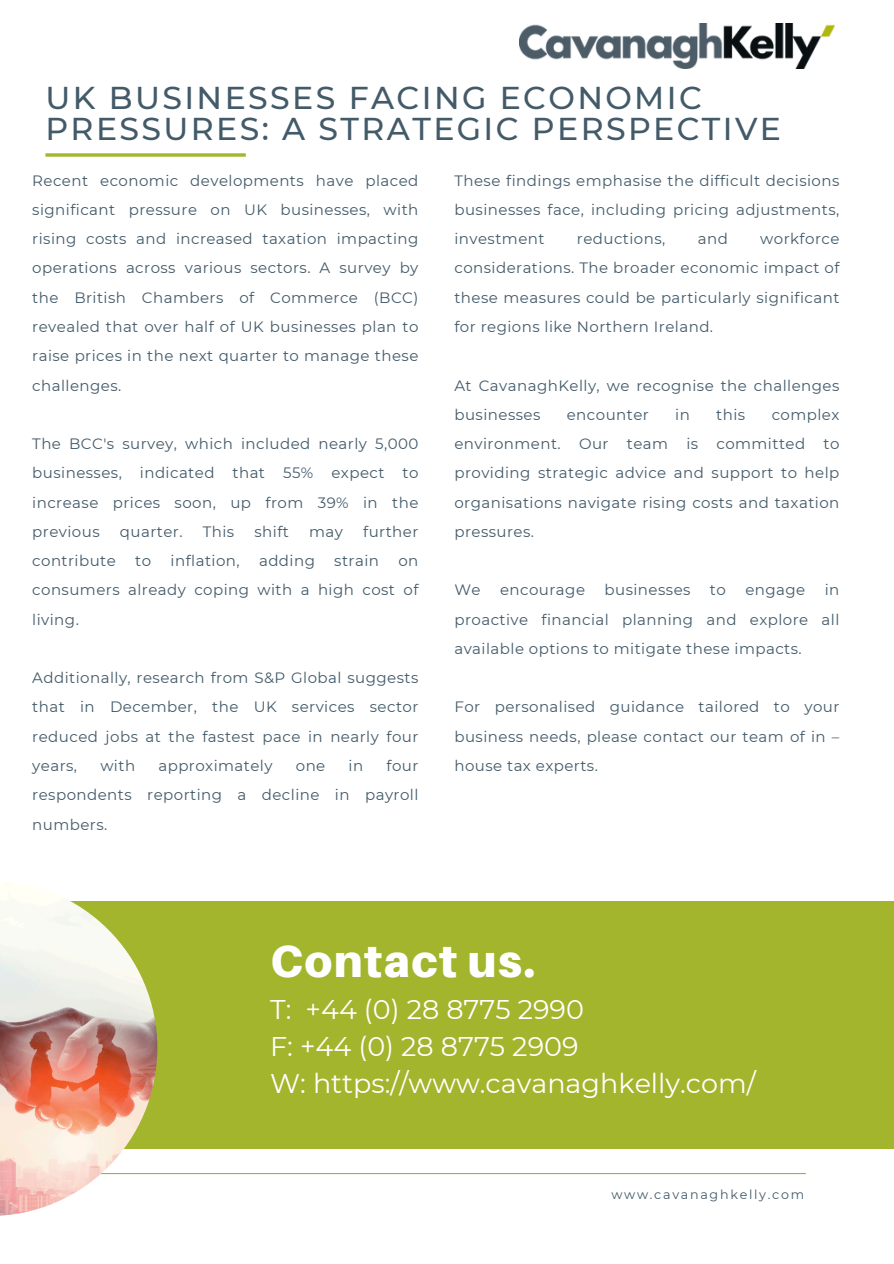
<style>
.page{position:relative;width:894px;height:1264px;background:#fff}
.page>*{position:absolute;margin:0;border:0;box-sizing:border-box;transform-origin:0 0}
.t1{font:900 45px "Aileron";letter-spacing:.03em;color:#fff}
.t2{font:500 31.5px/31.5px "Montserrat";letter-spacing:.075em;color:#435a69}
.t3{font:27px/37.2px "Montserrat";color:#fff}
.t4{font:15px/29.2px "Montserrat";letter-spacing:.03em;color:#435a69;text-align:justify}
.t5{font:12.6px "Montserrat";letter-spacing:.135em;color:#435a69}
</style>
<div class="page">
<svg style="left:45px;top:153px;width:201px;height:4px"></svg>
<hr style="left:91px;top:1172px;width:714px;height:2px;background:#a2b52d">
<img style="left:519px;top:23px;width:315px;height:45px">
<div style="left:0;top:901px;width:893px;height:247px;background:#a2b52d"></div>
<img style="left:0;top:901px;width:157px;height:314px">
<p class="t2" style="left:45px;top:82px;width:737px">UK BUSINESSES FACING ECONOMIC<br>PRESSURES: A STRATEGIC PERSPECTIVE</p>
<p class="t4" style="left:32px;top:166px;width:387px">Recent economic developments have placed significant pressure on UK businesses, with rising costs and increased taxation impacting operations across various sectors. A survey by the British Chambers of Commerce (BCC) revealed that over half of UK businesses plan to raise prices in the next quarter to manage these challenges.</p>
<h4 class="t4" style="left:32px;top:429px;width:387px">The BCC's survey, which included nearly 5,000 businesses, indicated that 55% expect to increase prices soon, up from 39% in the previous</h4>
<h4 class="t4" style="left:120px;top:517px;width:64px">quarter.</h4>
<h4 class="t4" style="left:203px;top:517px;width:33px">This</h4>
<h4 class="t4" style="left:254px;top:517px;width:36px">shift</h4>
<h4 class="t4" style="left:309px;top:517px;width:35px">may</h4>
<h4 class="t4" style="left:363px;top:517px;width:57px">further</h4>
<h4 class="t4" style="left:32px;top:546px;width:85px">contribute</h4>
<h4 class="t4" style="left:135px;top:546px;width:17px">to</h4>
<h4 class="t4" style="left:170px;top:546px;width:71px">inflation,</h4>
<h4 class="t4" style="left:259px;top:546px;width:57px">adding</h4>
<h4 class="t4" style="left:334px;top:546px;width:46px">strain</h4>
<h4 class="t4" style="left:32px;top:546px;width:387px;text-indent:366px">on consumers already coping with a high cost of living.</h4>
<h4 class="t4" style="left:32px;top:663px;width:387px">Additionally, research from S&amp;P Global suggests that in December, the UK services sector reduced jobs at the fastest pace in nearly four years,</h4>
<h4 class="t4" style="left:32px;top:751px;width:387px;text-indent:354px">four respondents reporting a decline in payroll numbers.</h4>
<h4 class="t4" style="left:100px;top:751px;width:36px">with</h4>
<h4 class="t4" style="left:158px;top:751px;width:116px">approximately</h4>
<h4 class="t4" style="left:296px;top:751px;width:31px">one</h4>
<h4 class="t4" style="left:348px;top:751px;width:16px">in</h4>
<h4 class="t4" style="left:454px;top:166px;width:386px">These findings emphasise the difficult decisions businesses face, including pricing adjustments, investment</h4>
<h4 class="t4" style="left:454px;top:224px;width:386px;text-indent:305px">workforce considerations. The broader economic impact of these measures could be particularly significant for regions like Northern Ireland.</h4>
<h4 class="t4" style="left:576px;top:224px;width:90px">reductions,</h4>
<h4 class="t4" style="left:697px;top:224px;width:32px">and</h4>
<h4 class="t4" style="left:454px;top:370px;width:386px">At CavanaghKelly, we recognise the challenges businesses</h4>
<h4 class="t4" style="left:454px;top:400px;width:386px;text-indent:317px">complex environment. Our team is committed to providing strategic advice and support to help organisations navigate rising costs and taxation pressures.</h4>
<h4 class="t4" style="left:566px;top:400px;width:84px">encounter</h4>
<h4 class="t4" style="left:675px;top:400px;width:16px">in</h4>
<h4 class="t4" style="left:716px;top:400px;width:30px">this</h4>
<h4 class="t4" style="left:454px;top:575px;width:28px">We</h4>
<h4 class="t4" style="left:500px;top:575px;width:86px">encourage</h4>
<h4 class="t4" style="left:604px;top:575px;width:87px">businesses</h4>
<h4 class="t4" style="left:709px;top:575px;width:17px">to</h4>
<h4 class="t4" style="left:745px;top:575px;width:61px">engage</h4>
<h4 class="t4" style="left:454px;top:575px;width:386px;text-indent:370px">in proactive financial planning and explore all available options to mitigate these impacts.</h4>
<h4 class="t4" style="left:454px;top:692px;width:386px">For personalised guidance tailored to your business needs, please contact our team of in – house tax experts.</h4>
<h4 class="t1" style="left:270px;top:933px;width:266px">Contact us.</h4>
<p class="t3" style="left:270px;top:990px;width:487px">T: +44 (0) 28 8775 2990<br>F: +44 (0) 28 8775 2909<br>W: https://www.cavanaghkelly.com/</p>
<h2 class="t5" style="left:611px;top:1186px;width:194px">www.cavanaghkelly.com</h2>
</div>
